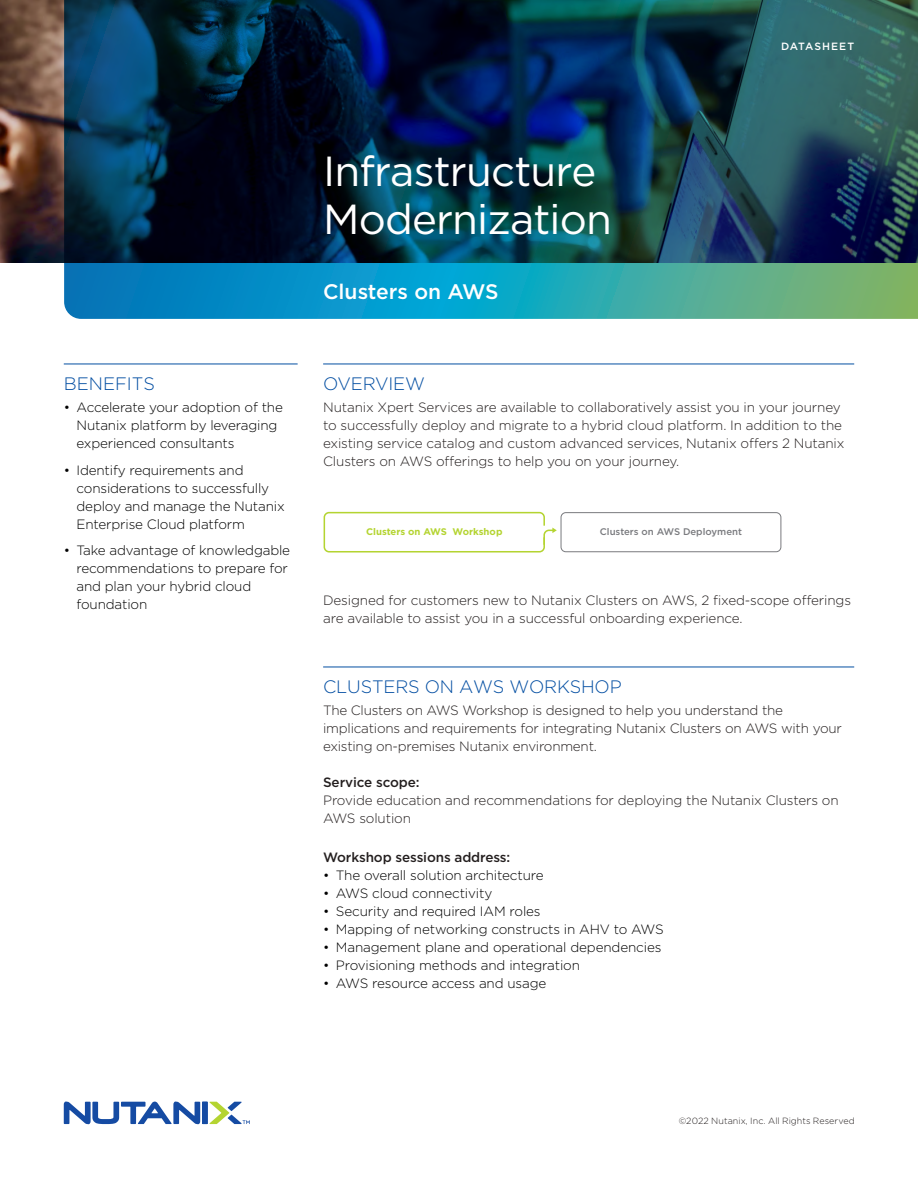
<style>
.page{position:relative;width:918px;height:1188px;background:#fff}
.page>*{position:absolute;margin:0;border:0;box-sizing:border-box;transform-origin:0 0}
.t1{font:42px/48px "Gotham";letter-spacing:-.02em;color:#fff}
.t2{font:500 21px "Gotham";color:#fff}
.t3{font:300 18px "Gotham";letter-spacing:-.01em;color:#034ea2}
.t4{font:300 13.5px/18px "Gotham";letter-spacing:-.01em;color:#241f1f}
.t5{font:300 13.5px/18px "Gotham";letter-spacing:-.01em;color:#010001}
.t6{font:500 13.5px "Gotham";letter-spacing:-.01em;color:#241f1f}
.t7{font:500 10.5px "Gotham";letter-spacing:.095em;color:#fff}
.t8{font:500 9.6px "Gotham";color:#797a7e}
.t9{font:700 9.6px "Gotham";color:#b4d431}
.t10{font:300 9px "Gotham";letter-spacing:.005em;color:#241f1f}
</style>
<div class="page">
<img style="left:0;top:0;width:64px;height:262px">
<svg style="left:210px;top:1102px;width:40px;height:22px"></svg>
<div style="left:202px;top:1102px;width:6px;height:22px;background:#154ba3"></div>
<svg style="left:64px;top:1102px;width:136px;height:22px"></svg>
<img style="left:64px;top:0;width:854px;height:319px">
<hr style="left:323px;top:667px;width:531px;height:1px;background:#034ea2">
<hr style="left:323px;top:364px;width:531px;height:1px;background:#034ea2">
<hr style="left:64px;top:364px;width:234px;height:1px;background:#034ea2">
<svg style="left:323px;top:512px;width:459px;height:40px"></svg>
<p class="t7" style="left:781px;top:39px;width:75px">DATASHEET</p>
<h3 class="t3" style="left:64px;top:372px;width:93px">BENEFITS</h3>
<p class="t5" style="left:77px;top:398px;width:208px;text-indent:-13px">• Accelerate your adoption of the<br>Nutanix platform by leveraging experienced consultants</p>
<p class="t5" style="left:77px;top:460px;width:210px;text-indent:-13px">• Identify requirements and considerations to successfully deploy and manage the Nutanix<br>Enterprise Cloud platform</p>
<p class="t5" style="left:77px;top:541px;width:215px;text-indent:-13px">• Take advantage of knowledgable recommendations to prepare for and plan your hybrid cloud foundation</p>
<h1 class="t1" style="left:323px;top:146px;width:290px">Infrastructure<br>Modernization</h1>
<h2 class="t2" style="left:323px;top:278px;width:177px">Clusters on AWS</h2>
<h3 class="t3" style="left:323px;top:372px;width:103px">OVERVIEW</h3>
<p class="t4" style="left:323px;top:398px;width:523px">Nutanix Xpert Services are available to collaboratively assist you in your journey to successfully deploy and migrate to a hybrid cloud platform. In addition to the existing service catalog and custom advanced services, Nutanix offers 2 Nutanix Clusters on AWS offerings to help you on your journey.</p>
<p class="t9" style="left:366px;top:525px;width:138px">Clusters on AWS Workshop</p>
<p class="t8" style="left:600px;top:525px;width:144px">Clusters on AWS Deployment</p>
<p class="t4" style="left:323px;top:591px;width:529px">Designed for customers new to Nutanix Clusters on AWS, 2 fixed-scope offerings are available to assist you in a successful onboarding experience.</p>
<h3 class="t3" style="left:323px;top:675px;width:300px">CLUSTERS ON AWS WORKSHOP</h3>
<p class="t4" style="left:323px;top:701px;width:520px">The Clusters on AWS Workshop is designed to help you understand the implications and requirements for integrating Nutanix Clusters on AWS with your existing on-premises Nutanix environment.</p>
<p class="t6" style="left:323px;top:774px;width:98px">Service scope:</p>
<p class="t4" style="left:323px;top:791px;width:517px">Provide education and recommendations for deploying the Nutanix Clusters on<br>AWS solution</p>
<p class="t6" style="left:323px;top:849px;width:189px">Workshop sessions address:</p>
<p class="t5" style="left:323px;top:866px;width:222px">• The overall solution architecture</p>
<p class="t5" style="left:323px;top:884px;width:171px">• AWS cloud connectivity</p>
<p class="t5" style="left:323px;top:902px;width:219px">• Security and required IAM roles</p>
<p class="t5" style="left:323px;top:920px;width:342px">• Mapping of networking constructs in AHV to AWS</p>
<p class="t5" style="left:323px;top:938px;width:340px">• Management plane and operational dependencies</p>
<p class="t5" style="left:323px;top:956px;width:258px">• Provisioning methods and integration</p>
<p class="t5" style="left:323px;top:974px;width:225px">• AWS resource access and usage</p>
<p class="t10" style="left:679px;top:1115px;width:178px">©2022 Nutanix, Inc. All Rights Reserved</p>
</div>
